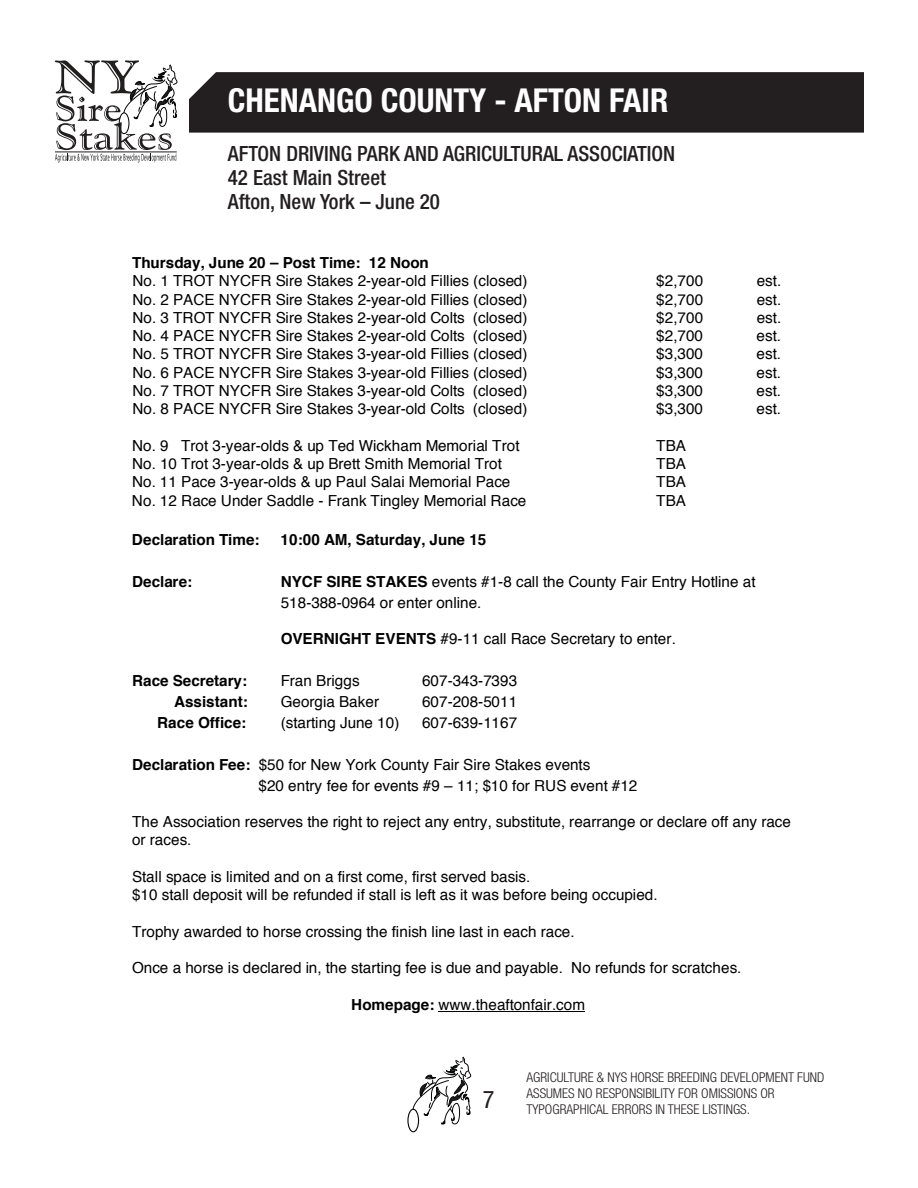
<style>
.page{position:relative;width:918px;height:1188px;background:#fff}
.page>*{position:absolute;margin:0;border:0;box-sizing:border-box;transform-origin:0 0}
.t1{font:700 condensed 33px "Helvetica Neue LT Std";color:#fff}
.t2{font:condensed 24.3px "Helvetica Neue LT Std";color:#231f20}
.t3{font:500 condensed 21px "Helvetica Neue LT Std";color:#231f20}
.t4{font:700 18.45px "Helvetica";color:#000}
.t5{font:15.3px/18.1px "Helvetica";letter-spacing:.005em;color:#000}
.t6{font:700 15.3px "Helvetica";letter-spacing:.005em;color:#000}
.t7{font:300 condensed 13.5px/16.2px "Helvetica Neue LT Std";color:#231f20}
.s1{font-weight:700}
</style>
<div class="page">
<div style="left:189px;top:72px;width:675px;height:61px;background:#231f20"></div>
<svg style="left:55px;top:60px;width:122px;height:102px"></svg>
<div style="left:407px;top:1109px;width:12px;height:23px;border:1px solid #050706;border-radius:50%"></div>
<svg style="left:412px;top:1056px;width:59px;height:69px"></svg>
<hr style="left:439px;top:1011px;width:146px;height:1px;background:#000">
<p class="t1" style="left:228px;top:80px;width:442px">CHENANGO COUNTY - AFTON FAIR</p>
<p class="t3" style="left:228px;top:141px;width:449px">AFTON DRIVING PARK AND AGRICULTURAL ASSOCIATION</p>
<p class="t3" style="left:228px;top:165px;width:160px">42 East Main Street</p>
<p class="t3" style="left:228px;top:189px;width:214px">Afton, New York – June 20</p>
<p class="t4" style="left:300px;top:145px;width:338px">AFTON FAIR – (CHENANGO COUNTY)</p>
<p class="t5" style="left:132px;top:253px;width:397px"><span class="s1">Thursday, June 20 – Post Time: 12 Noon<br></span>No. 1 TROT NYCFR Sire Stakes 2-year-old Fillies (closed)</p>
<p class="t5" style="left:656px;top:271px;width:48px">$2,700</p>
<p class="t5" style="left:757px;top:271px;width:26px">est.</p>
<p class="t5" style="left:132px;top:290px;width:397px">No. 2 PACE NYCFR Sire Stakes 2-year-old Fillies (closed)</p>
<p class="t5" style="left:656px;top:290px;width:48px">$2,700</p>
<p class="t5" style="left:757px;top:290px;width:26px">est.</p>
<p class="t5" style="left:132px;top:308px;width:397px">No. 3 TROT NYCFR Sire Stakes 2-year-old Colts (closed)</p>
<p class="t5" style="left:656px;top:308px;width:48px">$2,700</p>
<p class="t5" style="left:757px;top:308px;width:26px">est.</p>
<p class="t5" style="left:132px;top:326px;width:397px">No. 4 PACE NYCFR Sire Stakes 2-year-old Colts (closed)</p>
<p class="t5" style="left:656px;top:326px;width:48px">$2,700</p>
<p class="t5" style="left:757px;top:326px;width:26px">est.</p>
<p class="t5" style="left:132px;top:344px;width:397px">No. 5 TROT NYCFR Sire Stakes 3-year-old Fillies (closed)</p>
<p class="t5" style="left:656px;top:344px;width:48px">$3,300</p>
<p class="t5" style="left:757px;top:344px;width:26px">est.</p>
<p class="t5" style="left:132px;top:363px;width:397px">No. 6 PACE NYCFR Sire Stakes 3-year-old Fillies (closed)</p>
<p class="t5" style="left:656px;top:363px;width:48px">$3,300</p>
<p class="t5" style="left:757px;top:363px;width:26px">est.</p>
<p class="t5" style="left:132px;top:381px;width:397px">No. 7 TROT NYCFR Sire Stakes 3-year-old Colts (closed)</p>
<p class="t5" style="left:656px;top:381px;width:48px">$3,300</p>
<p class="t5" style="left:757px;top:381px;width:26px">est.</p>
<p class="t5" style="left:132px;top:399px;width:397px">No. 8 PACE NYCFR Sire Stakes 3-year-old Colts (closed)</p>
<p class="t5" style="left:656px;top:399px;width:48px">$3,300</p>
<p class="t5" style="left:757px;top:399px;width:26px">est.</p>
<p class="t5" style="left:132px;top:436px;width:389px">No. 9 Trot 3-year-olds &amp; up Ted Wickham Memorial Trot</p>
<p class="t5" style="left:656px;top:436px;width:31px">TBA</p>
<p class="t5" style="left:132px;top:454px;width:371px">No. 10 Trot 3-year-olds &amp; up Brett Smith Memorial Trot</p>
<p class="t5" style="left:656px;top:454px;width:31px">TBA</p>
<p class="t5" style="left:132px;top:472px;width:380px">No. 11 Pace 3-year-olds &amp; up Paul Salai Memorial Pace</p>
<p class="t5" style="left:656px;top:472px;width:31px">TBA</p>
<p class="t5" style="left:132px;top:491px;width:396px">No. 12 Race Under Saddle - Frank Tingley Memorial Race</p>
<p class="t5" style="left:656px;top:491px;width:31px">TBA</p>
<p class="t6" style="left:132px;top:530px;width:129px">Declaration Time:</p>
<p class="t6" style="left:281px;top:530px;width:207px">10:00 AM, Saturday, June 15</p>
<p class="t6" style="left:132px;top:572px;width:62px">Declare:</p>
<p class="t5" style="left:281px;top:570px;width:477px;line-height:21px"><span class="s1">NYCF SIRE STAKES</span> events #1-8 call the County Fair Entry Hotline at<br>518-388-0964 or enter online.</p>
<p class="t5" style="left:281px;top:629px;width:397px"><span class="s1">OVERNIGHT EVENTS</span> #9-11 call Race Secretary to enter.</p>
<p class="t6" style="left:132px;top:671px;width:117px">Race Secretary:</p>
<p class="t5" style="left:281px;top:671px;width:81px">Fran Briggs</p>
<p class="t5" style="left:422px;top:671px;width:97px">607-343-7393</p>
<p class="t6" style="left:174px;top:692px;width:75px">Assistant:</p>
<p class="t5" style="left:281px;top:692px;width:100px">Georgia Baker</p>
<p class="t5" style="left:422px;top:692px;width:97px">607-208-5011</p>
<p class="t6" style="left:157px;top:713px;width:91px">Race Office:</p>
<p class="t5" style="left:281px;top:713px;width:120px">(starting June 10)</p>
<p class="t5" style="left:422px;top:713px;width:97px">607-639-1167</p>
<p class="t5" style="left:258px;top:753px;width:380px;line-height:21px;text-indent:-126px"><span class="s1">Declaration Fee:</span> $50 for New York County Fair Sire Stakes events<br>$20 entry fee for events #9 – 11; $10 for RUS event #12</p>
<p class="t5" style="left:132px;top:812px;width:660px">The Association reserves the right to reject any entry, substitute, rearrange or declare off any race or races.</p>
<p class="t5" style="left:132px;top:867px;width:527px">Stall space is limited and on a first come, first served basis.<br>$10 stall deposit will be refunded if stall is left as it was before being occupied.</p>
<p class="t5" style="left:132px;top:922px;width:444px">Trophy awarded to horse crossing the finish line last in each race.</p>
<p class="t5" style="left:132px;top:958px;width:611px">Once a horse is declared in, the starting fee is due and payable. No refunds for scratches.</p>
<p class="t5" style="left:351px;top:995px;width:235px"><span class="s1">Homepage:</span> www.theaftonfair.com</p>
<h2 class="t2" style="left:483px;top:1085px;width:13px">7</h2>
<p class="t7" style="left:526px;top:1069px;width:299px">AGRICULTURE &amp; NYS HORSE BREEDING DEVELOPMENT FUND<br>ASSUMES NO RESPONSIBILITY FOR OMISSIONS OR<br>TYPOGRAPHICAL ERRORS IN THESE LISTINGS.</p>
</div>
